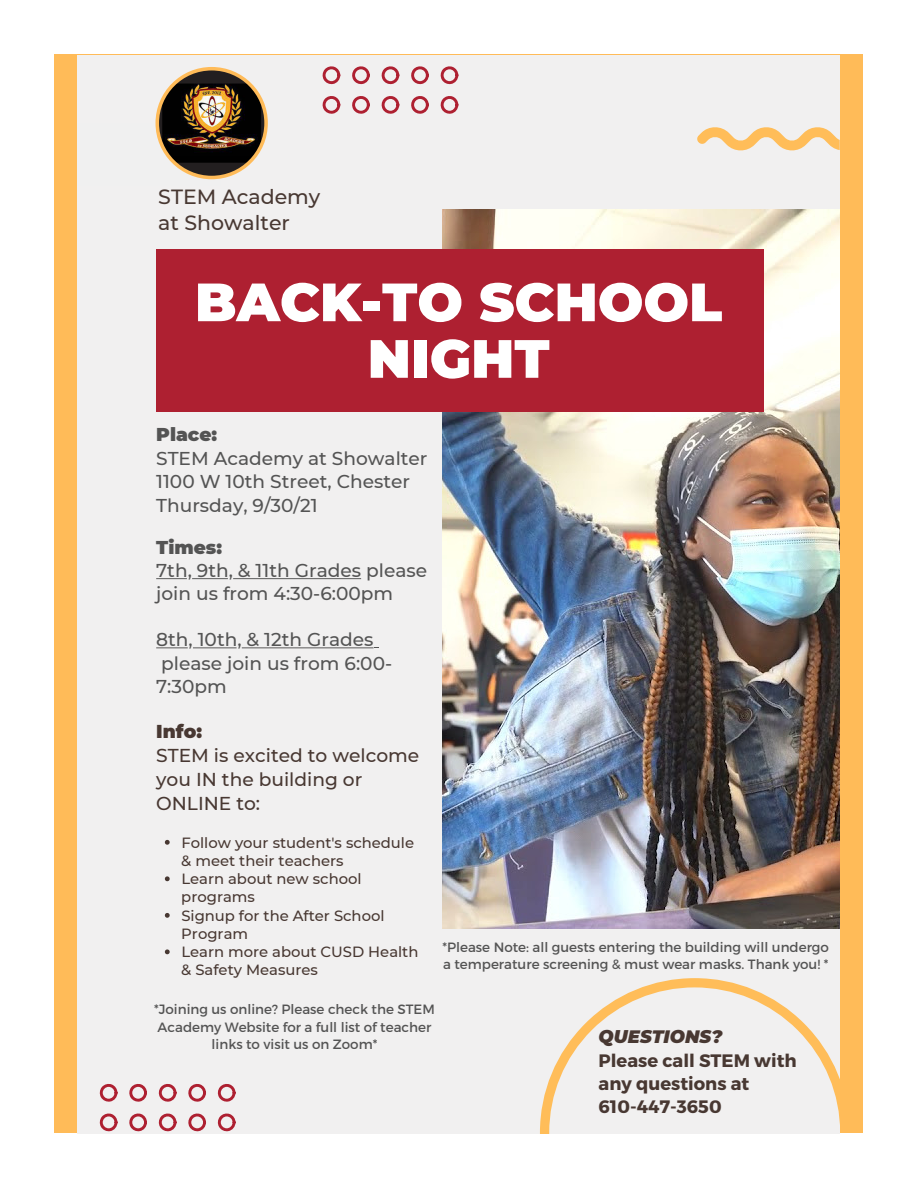
<style>
.page{position:relative;width:918px;height:1188px;background:#fff}
.page>*{position:absolute;margin:0;border:0;box-sizing:border-box;transform-origin:0 0}
.t1{font:900 53.85px/56.6px "Montserrat";color:#fff;text-align:center}
.t2{font:500 20.55px/25.3px "Montserrat";color:#483832}
.t3{font:500 18.6px/23.1px "Montserrat";color:#545454}
.t4{font:500 18.6px/24px "Montserrat";color:#483832}
.t5{font:700 18px/23.4px "Montserrat";color:#483832}
.t6{font:500 14.85px/18.3px "Montserrat";color:#483832}
.t7{font:13.5px/17.2px "Montserrat";color:#545454}
.s1{font-weight:900}
.s2{font-weight:900;font-style:italic}
</style>
<div class="page">
<div style="left:55px;top:55px;width:808px;height:1078px;background:#ffbb58"></div>
<div style="left:77px;top:55px;width:763px;height:1078px;background:#f1f0f0"></div>
<img style="left:443px;top:209px;width:397px;height:720px">
<svg style="left:99px;top:1084px;width:19px;height:18px"></svg>
<svg style="left:99px;top:1113px;width:19px;height:19px"></svg>
<svg style="left:129px;top:1084px;width:18px;height:18px"></svg>
<svg style="left:129px;top:1113px;width:18px;height:19px"></svg>
<svg style="left:158px;top:1084px;width:19px;height:18px"></svg>
<svg style="left:158px;top:1113px;width:19px;height:19px"></svg>
<svg style="left:188px;top:1084px;width:18px;height:18px"></svg>
<svg style="left:188px;top:1113px;width:18px;height:19px"></svg>
<svg style="left:217px;top:1084px;width:19px;height:18px"></svg>
<svg style="left:217px;top:1113px;width:19px;height:19px"></svg>
<svg style="left:322px;top:66px;width:18px;height:19px"></svg>
<svg style="left:322px;top:96px;width:18px;height:18px"></svg>
<svg style="left:352px;top:66px;width:18px;height:19px"></svg>
<svg style="left:352px;top:96px;width:18px;height:18px"></svg>
<svg style="left:381px;top:66px;width:18px;height:19px"></svg>
<svg style="left:381px;top:96px;width:18px;height:18px"></svg>
<svg style="left:411px;top:66px;width:18px;height:19px"></svg>
<svg style="left:411px;top:96px;width:18px;height:18px"></svg>
<svg style="left:440px;top:66px;width:18px;height:19px"></svg>
<svg style="left:440px;top:96px;width:18px;height:18px"></svg>
<div style="left:156px;top:249px;width:608px;height:163px;background:#ae2031"></div>
<svg style="left:540px;top:978px;width:300px;height:155px"></svg>
<svg style="left:697px;top:127px;width:143px;height:24px"></svg>
<svg style="left:165px;top:840px;width:5px;height:5px"></svg>
<svg style="left:165px;top:876px;width:5px;height:5px"></svg>
<svg style="left:165px;top:913px;width:5px;height:5px"></svg>
<svg style="left:165px;top:949px;width:5px;height:5px"></svg>
<hr style="left:233px;top:578px;width:128px;height:1px;background:#545454">
<hr style="left:192px;top:578px;width:36px;height:1px;background:#545454">
<hr style="left:156px;top:578px;width:31px;height:1px;background:#545454">
<hr style="left:242px;top:647px;width:132px;height:1px;background:#545454">
<hr style="left:193px;top:647px;width:44px;height:1px;background:#545454">
<hr style="left:156px;top:647px;width:32px;height:1px;background:#545454">
<svg style="left:157px;top:69px;width:109px;height:109px"></svg>
<img style="left:162px;top:84px;width:99px;height:79px">
<div style="left:156px;top:67px;width:112px;height:112px;border:4px solid #ffbb58;border-radius:50%"></div>
<p class="t2" style="left:158px;top:184px;width:164px">STEM Academy at Showalter</p>
<p class="t1" style="left:195px;top:270px;width:529px">BACK-TO SCHOOL<br>NIGHT</p>
<p class="t3" style="left:156px;top:422px;width:273px;line-height:23.5px"><span class="s1">Place:<br></span>STEM Academy at Showalter<br>1100 W 10th Street, Chester<br>Thursday, 9/30/21</p>
<p class="t3" style="left:156px;top:535px;width:272px"><span class="s1">Times:<br></span>7th, 9th, &amp; 11th Grades please join us from 4:30-6:00pm</p>
<p class="t3" style="left:156px;top:628px;width:237px">8th, 10th, &amp; 12th Grades please join us from 6:00-<br>7:30pm</p>
<p class="t4" style="left:156px;top:719px;width:265px"><span class="s1">Info:<br></span>STEM is excited to welcome you IN the building or<br>ONLINE to:</p>
<p class="t6" style="left:181px;top:833px;width:239px">Follow your student's schedule &amp; meet their teachers<br>Learn about new school programs<br>Signup for the After School<br>Program<br>Learn more about CUSD Health &amp; Safety Measures</p>
<p class="t7" style="left:442px;top:938px;width:388px">*Please Note: all guests entering the building will undergo a temperature screening &amp; must wear masks. Thank you! *</p>
<p class="t7" style="left:154px;top:1001px;width:282px;text-align:center">*Joining us online? Please check the STEM<br>Academy Website for a full list of teacher links to visit us on Zoom*</p>
<p class="t5" style="left:599px;top:1025px;width:200px"><span class="s2">QUESTIONS?<br></span>Please call STEM with any questions at<br>610-447-3650</p>
</div>
